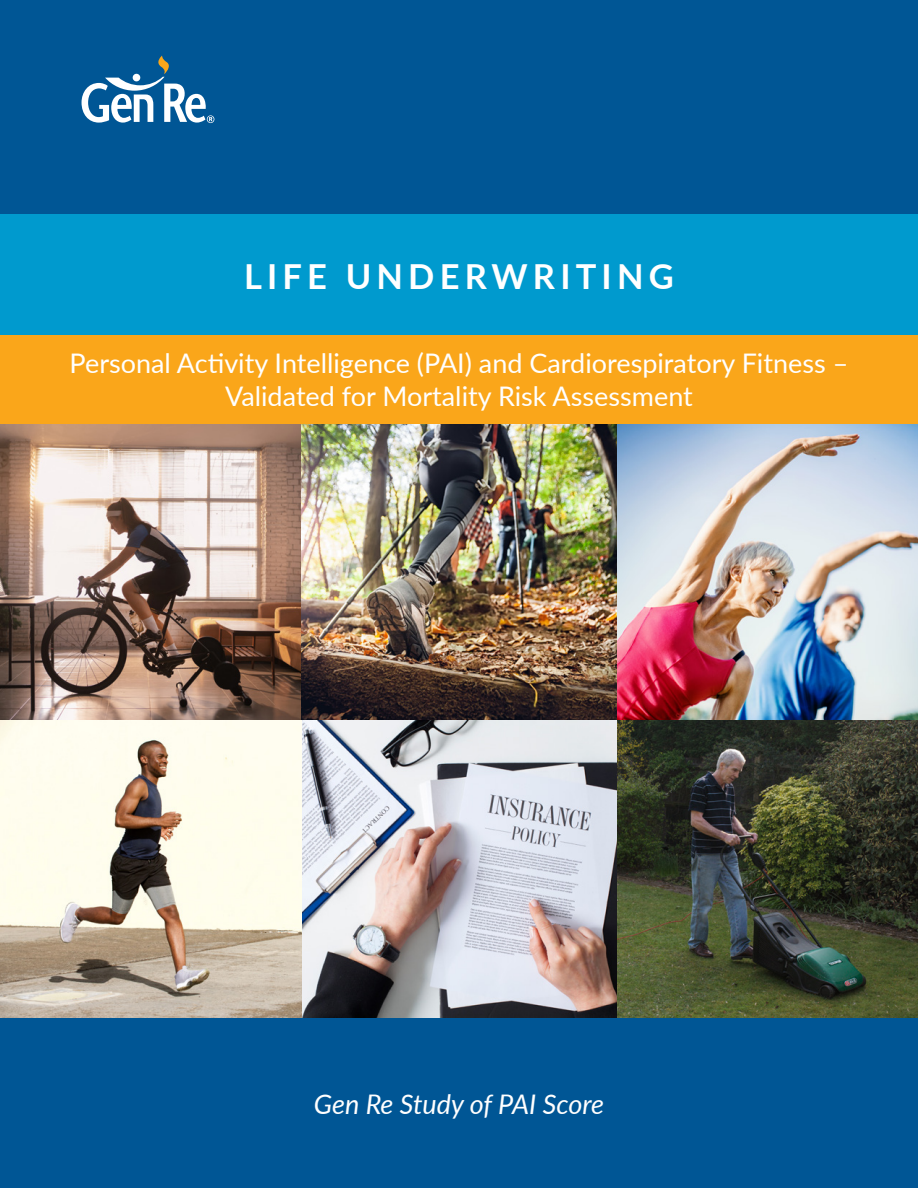
<style>
.page{position:relative;width:918px;height:1188px;background:#005695}
.page>*{position:absolute;margin:0;border:0;box-sizing:border-box;transform-origin:0 0}
.t1{font:700 34.5px "Lato";letter-spacing:.15em;color:#fff}
.t2{font:27px/33px "Lato";color:#fff;text-align:center}
.t3{font:italic 27px "Lato";letter-spacing:-.005em;color:#fff}
</style>
<div class="page">
<svg style="left:82px;top:56px;width:132px;height:67px"></svg>
<img style="left:616px;top:424px;width:302px;height:297px">
<svg style="left:0;top:424px;width:302px;height:297px;background:#a78f82"></svg>
<img style="left:302px;top:424px;width:314px;height:297px">
<img style="left:616px;top:721px;width:302px;height:297px">
<img style="left:302px;top:721px;width:314px;height:297px">
<svg style="left:0;top:721px;width:302px;height:297px;background:#dbd2c2"></svg>
<div style="left:0;top:310px;width:918px;height:114px;background:#faa61a"></div>
<div style="left:0;top:214px;width:918px;height:121px;background:#009ace"></div>
<p class="t1" style="left:244px;top:251px;width:431px">LIFE UNDERWRITING</p>
<p class="t2" style="left:70px;top:346px;width:780px">Personal Activity Intelligence (PAI) and Cardiorespiratory Fitness –<br>Validated for Mortality Risk Assessment</p>
<p class="t3" style="left:314px;top:1085px;width:292px">Gen Re Study of PAI Score</p>
</div>
